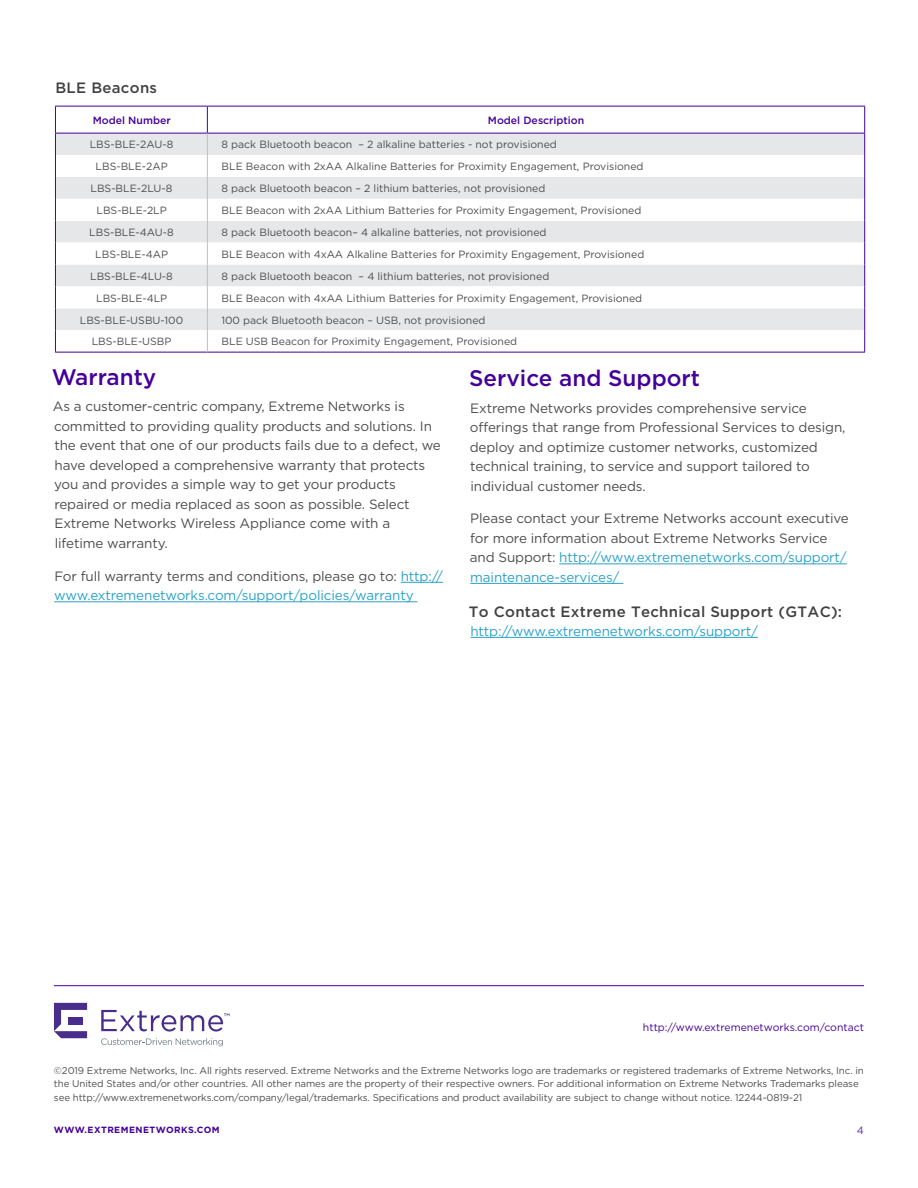
<style>
.page{position:relative;width:918px;height:1188px;background:#fff}
.page>*{position:absolute;margin:0;border:0;box-sizing:border-box;transform-origin:0 0}
.t1{font:500 22.5px "Gotham";color:#409}
.t2{font:500 15px "Gotham";letter-spacing:.02em;color:#414042}
.t3{font:13.5px/19.5px "Gotham";letter-spacing:-.01em;color:#4d4d4f}
.t4{font:13.5px/19.5px "Gotham";letter-spacing:-.01em;color:#29a2ca}
.t5{font:10.5px "Gotham";color:#4d4d4f}
.t6{font:10.5px "Gotham";color:#409}
.t7{font:500 10.5px "Gotham";color:#409}
.t8{font:10.5px "Gotham";color:#6026a8}
.t9{font:9.75px/13.5px "Gotham";letter-spacing:-.01em;color:#4d4d4f}
.t10{font:700 9px "Gotham";letter-spacing:.05em;color:#409}
.s1{color:#4d4d4f}
.s2{color:#29a2ca}
</style>
<div class="page">
<hr style="left:54px;top:985px;width:810px;height:1px;background:#409">
<svg style="left:101px;top:1038px;width:122px;height:8px"></svg>
<svg style="left:54px;top:1003px;width:33px;height:35px"></svg>
<svg style="left:101px;top:1010px;width:128px;height:22px"></svg>
<hr style="left:55px;top:352px;width:152px;height:1px;background:#409">
<hr style="left:207px;top:352px;width:658px;height:1px;background:#409">
<svg style="left:55px;top:106px;width:810px;height:246px"></svg>
<hr style="left:401px;top:582px;width:42px;height:1px;background:#29a2ca">
<hr style="left:54px;top:601px;width:363px;height:1px;background:#29a2ca">
<hr style="left:559px;top:564px;width:288px;height:1px;background:#29a2ca">
<hr style="left:470px;top:583px;width:153px;height:1px;background:#29a2ca">
<hr style="left:470px;top:637px;width:288px;height:1px;background:#29a2ca">
<p class="t2" style="left:56px;top:78px;width:103px">BLE Beacons</p>
<p class="t7" style="left:93px;top:113px;width:80px">Model Number</p>
<p class="t7" style="left:488px;top:113px;width:98px">Model Description</p>
<p class="t5" style="left:90px;top:138px;width:85px">LBS-BLE-2AU-8</p>
<p class="t5" style="left:222px;top:138px;width:337px">8 pack Bluetooth beacon – 2 alkaline batteries - not provisioned</p>
<p class="t5" style="left:96px;top:160px;width:74px">LBS-BLE-2AP</p>
<p class="t5" style="left:222px;top:160px;width:423px">BLE Beacon with 2xAA Alkaline Batteries for Proximity Engagement, Provisioned</p>
<p class="t5" style="left:91px;top:182px;width:83px">LBS-BLE-2LU-8</p>
<p class="t5" style="left:222px;top:182px;width:325px">8 pack Bluetooth beacon – 2 lithium batteries, not provisioned</p>
<p class="t5" style="left:97px;top:204px;width:72px">LBS-BLE-2LP</p>
<p class="t5" style="left:222px;top:204px;width:421px">BLE Beacon with 2xAA Lithium Batteries for Proximity Engagement, Provisioned</p>
<p class="t5" style="left:89px;top:225px;width:86px">LBS-BLE-4AU-8</p>
<p class="t5" style="left:222px;top:225px;width:327px">8 pack Bluetooth beacon– 4 alkaline batteries, not provisioned</p>
<p class="t5" style="left:95px;top:247px;width:74px">LBS-BLE-4AP</p>
<p class="t5" style="left:222px;top:247px;width:424px">BLE Beacon with 4xAA Alkaline Batteries for Proximity Engagement, Provisioned</p>
<p class="t5" style="left:90px;top:269px;width:84px">LBS-BLE-4LU-8</p>
<p class="t5" style="left:222px;top:269px;width:329px">8 pack Bluetooth beacon – 4 lithium batteries, not provisioned</p>
<p class="t5" style="left:96px;top:291px;width:73px">LBS-BLE-4LP</p>
<p class="t5" style="left:222px;top:291px;width:422px">BLE Beacon with 4xAA Lithium Batteries for Proximity Engagement, Provisioned</p>
<p class="t5" style="left:80px;top:313px;width:105px">LBS-BLE-USBU-100</p>
<p class="t5" style="left:221px;top:313px;width:266px">100 pack Bluetooth beacon – USB, not provisioned</p>
<p class="t5" style="left:92px;top:335px;width:81px">LBS-BLE-USBP</p>
<p class="t5" style="left:222px;top:335px;width:297px">BLE USB Beacon for Proximity Engagement, Provisioned</p>
<h1 class="t1" style="left:52px;top:363px;width:106px">Warranty</h1>
<p class="t3" style="left:53px;top:397px;width:390px">As a customer-centric company, Extreme Networks is committed to providing quality products and solutions. In the event that one of our products fails due to a defect, we have developed a comprehensive warranty that protects you and provides a simple way to get your products repaired or media replaced as soon as possible. Select Extreme Networks Wireless Appliance come with a<br>lifetime warranty.</p>
<p class="t4" style="left:54px;top:566px;width:390px"><span class="s1">For full warranty terms and conditions, please go to:</span> http:// www.extremenetworks.com/support/policies/warranty</p>
<h1 class="t1" style="left:469px;top:364px;width:232px">Service and Support</h1>
<p class="t3" style="left:470px;top:398px;width:377px">Extreme Networks provides comprehensive service offerings that range from Professional Services to design, deploy and optimize customer networks, customized technical training, to service and support tailored to individual customer needs.</p>
<p class="t3" style="left:470px;top:509px;width:380px">Please contact your Extreme Networks account executive for more information about Extreme Networks Service and Support: <span class="s2">http://www.extremenetworks.com/support/ maintenance-services/</span></p>
<p class="t2" style="left:469px;top:601px;width:375px">To Contact Extreme Technical Support (GTAC):</p>
<p class="t4" style="left:470px;top:621px;width:289px">http://www.extremenetworks.com/support/</p>
<p class="t6" style="left:643px;top:1021px;width:223px">http://www.extremenetworks.com/contact</p>
<p class="t9" style="left:54px;top:1064px;width:811px">©2019 Extreme Networks, Inc. All rights reserved. Extreme Networks and the Extreme Networks logo are trademarks or registered trademarks of Extreme Networks, Inc. in the United States and/or other countries. All other names are the property of their respective owners. For additional information on Extreme Networks Trademarks please see http://www.extremenetworks.com/company/legal/trademarks. Specifications and product availability are subject to change without notice. 12244-0819-21</p>
<p class="t8" style="left:857px;top:1124px;width:9px">4</p>
<p class="t10" style="left:54px;top:1124px;width:167px">WWW.EXTREMENETWORKS.COM</p>
</div>
